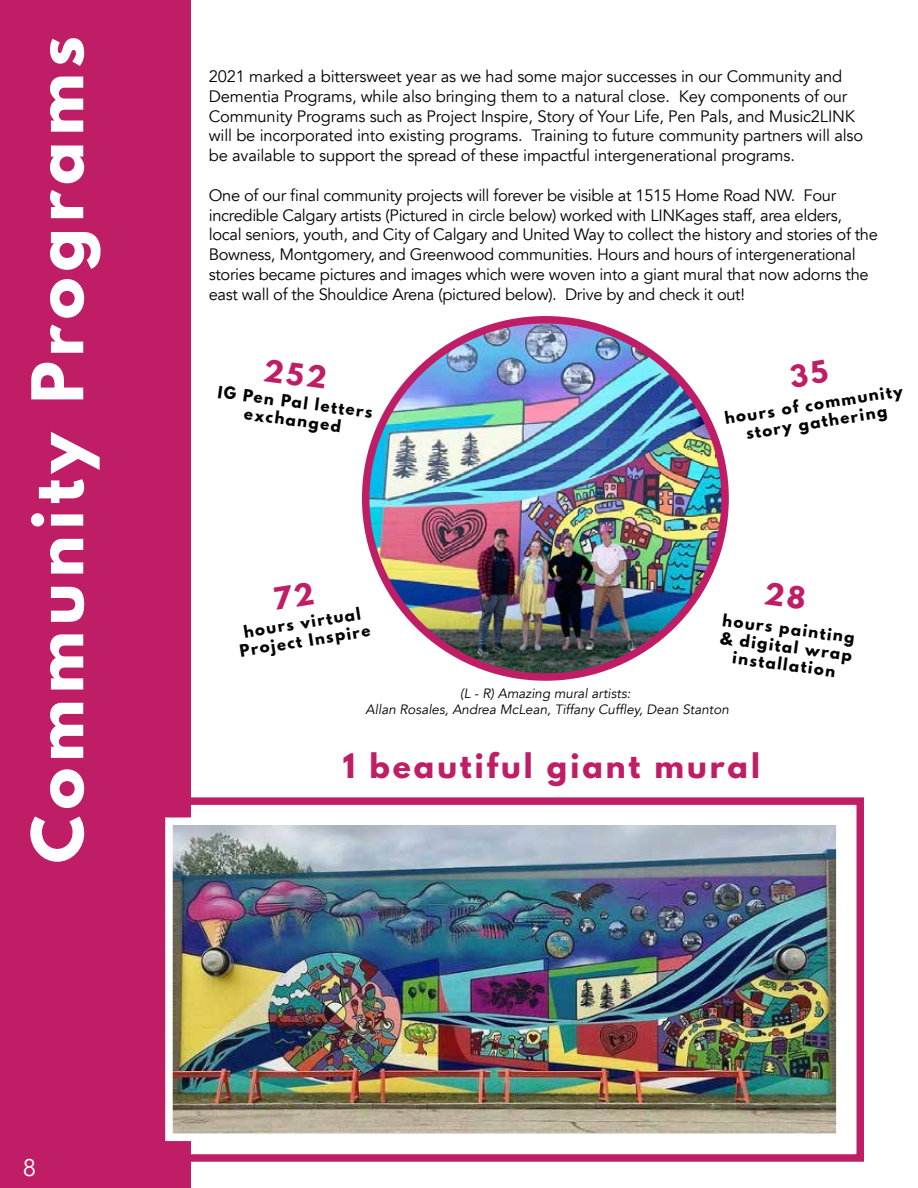
<style>
.page{position:relative;width:918px;height:1188px;background:#fff}
.page>*{position:absolute;margin:0;border:0;box-sizing:border-box;transform-origin:0 0}
.t1{font:700 63px "League Spartan";letter-spacing:.1em;color:#fff}
.t2{font:700 30px "League Spartan";letter-spacing:.1em;color:#bf1e66}
.t3{font:24px "Avenir";color:#fff}
.t4{font:16.5px/19.8px "Avenir";letter-spacing:-.02em;color:#000}
.t5{font:700 15px/18px "League Spartan";color:#000;text-align:center}
.t6{font:italic 13.5px/16.2px "Avenir";color:#000;text-align:center}
</style>
<div class="page">
<div style="left:0;top:0;width:191px;height:1188px;background:#bf1e66"></div>
<img style="left:366px;top:320px;width:359px;height:357px">
<div style="left:362px;top:316px;width:367px;height:365px;border:8px solid #bf1e66;border-radius:50%"></div>
<img style="left:174px;top:826px;width:661px;height:306px">
<div style="left:165px;top:817px;width:679px;height:324px;border:8px solid #fff"></div>
<div style="left:147px;top:797px;width:717px;height:365px;border:8px solid #bf1e66"></div>
<h1 class="t1" style="left:23px;top:863px;width:828px;rotate:-90deg">Community Programs</h1>
<p class="t4" style="left:209px;top:68px;width:656px">2021 marked a bittersweet year as we had some major successes in our Community and Dementia Programs, while also bringing them to a natural close. Key components of our Community Programs such as Project Inspire, Story of Your Life, Pen Pals, and Music2LINK will be incorporated into existing programs. Training to future community partners will also be available to support the spread of these impactful intergenerational programs.</p>
<p class="t4" style="left:209px;top:186px;width:671px">One of our final community projects will forever be visible at 1515 Home Road NW. Four incredible Calgary artists (Pictured in circle below) worked with LINKages staff, area elders, local seniors, youth, and City of Calgary and United Way to collect the history and stories of the Bowness, Montgomery, and Greenwood communities. Hours and hours of intergenerational stories became pictures and images which were woven into a giant mural that now adorns the east wall of the Shouldice Arena (pictured below). Drive by and check it out!</p>
<p class="t5" style="left:219px;top:383px;width:158px;rotate:8deg">IG Pen Pal letters exchanged</p>
<p class="t5" style="left:723px;top:410px;width:182px;rotate:-9deg">hours of community story gathering</p>
<p class="t5" style="left:236px;top:625px;width:133px;rotate:-9deg">hours virtual<br>Project Inspire</p>
<p class="t6" style="left:366px;top:686px;width:365px">(L - R) Amazing mural artists:<br>Allan Rosales, Andrea McLean, Tiffany Cuffley, Dean Stanton</p>
<p class="t5" style="left:724px;top:611px;width:135px;rotate:8deg">hours painting &amp; digital wrap installation</p>
<h2 class="t2" style="left:343px;top:749px;width:419px">1 beautiful giant mural</h2>
<h3 class="t3" style="left:24px;top:1146px;width:15px">8</h3>
<h3 class="t3" style="left:23px;top:1158px;width:15px">8</h3>
</div>
